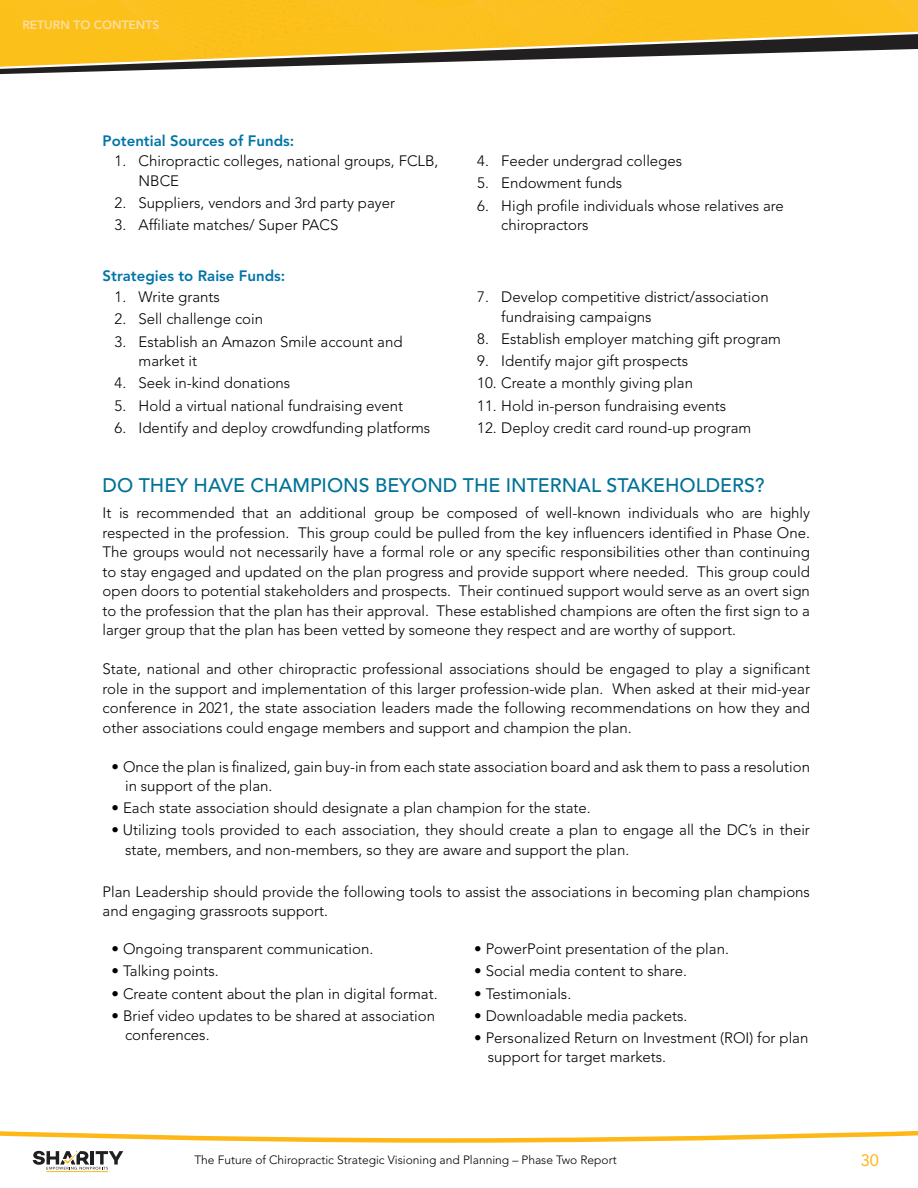
<style>
.page{position:relative;width:918px;height:1188px;background:#fff}
.page>*{position:absolute;margin:0;border:0;box-sizing:border-box;transform-origin:0 0}
.t1{font:500 19.5px "Avenir";color:#007197}
.t2{font:16.5px "Avenir";color:#fdb717}
.t3{font:300 15px/19.5px "Avenir";color:#000}
.t4{font:800 15px "Avenir";color:#0074a7}
.t5{font:300 12px "Avenir";color:#000}
.t6{font:800 12px "Avenir";color:#ffdda0}
</style>
<div class="page">
<svg style="left:0;top:1130px;width:918px;height:43px"></svg>
<svg style="left:33px;top:1144px;width:90px;height:26px"></svg>
<hr style="left:46px;top:1171px;width:62px;height:1px;background:#fdb717">
<svg style="left:0;top:0;width:918px;height:74px"></svg>
<p class="t6" style="left:22px;top:18px;width:138px">RETURN TO CONTENTS</p>
<p class="t4" style="left:103px;top:132px;width:193px">Potential Sources of Funds:</p>
<p class="t3" style="left:139px;top:151px;width:301px;text-indent:-24px">1. Chiropractic colleges, national groups, FCLB,<br>NBCE</p>
<p class="t3" style="left:115px;top:193px;width:282px">2. Suppliers, vendors and 3rd party payer</p>
<p class="t3" style="left:115px;top:215px;width:225px">3. Affiliate matches/ Super PACS</p>
<p class="t4" style="left:103px;top:267px;width:184px">Strategies to Raise Funds:</p>
<p class="t3" style="left:115px;top:287px;width:107px">1. Write grants</p>
<p class="t3" style="left:115px;top:310px;width:150px">2. Sell challenge coin</p>
<p class="t3" style="left:139px;top:332px;width:266px;text-indent:-24px">3. Establish an Amazon Smile account and market it</p>
<p class="t3" style="left:115px;top:373px;width:177px">4. Seek in-kind donations</p>
<p class="t3" style="left:115px;top:396px;width:290px">5. Hold a virtual national fundraising event</p>
<p class="t3" style="left:115px;top:418px;width:317px">6. Identify and deploy crowdfunding platforms</p>
<p class="t3" style="left:477px;top:151px;width:206px">4. Feeder undergrad colleges</p>
<p class="t3" style="left:477px;top:173px;width:146px">5. Endowment funds</p>
<p class="t3" style="left:501px;top:196px;width:284px;text-indent:-24px">6. High profile individuals whose relatives are chiropractors</p>
<p class="t3" style="left:501px;top:287px;width:269px;text-indent:-24px">7. Develop competitive district/association fundraising campaigns</p>
<p class="t3" style="left:477px;top:329px;width:305px">8. Establish employer matching gift program</p>
<p class="t3" style="left:477px;top:351px;width:212px">9. Identify major gift prospects</p>
<p class="t3" style="left:477px;top:373px;width:217px">10. Create a monthly giving plan</p>
<p class="t3" style="left:477px;top:396px;width:250px">11. Hold in-person fundraising events</p>
<p class="t3" style="left:477px;top:418px;width:276px">12. Deploy credit card round-up program</p>
<h1 class="t1" style="left:103px;top:474px;width:664px">DO THEY HAVE CHAMPIONS BEYOND THE INTERNAL STAKEHOLDERS?</h1>
<p class="t3" style="left:103px;top:503px;width:709px">It is recommended that an additional group be composed of well-known individuals who are highly respected in the profession. This group could be pulled from the key influencers identified in Phase One.<br>The groups would not necessarily have a formal role or any specific responsibilities other than continuing to stay engaged and updated on the plan progress and provide support where needed. This group could open doors to potential stakeholders and prospects. Their continued support would serve as an overt sign to the profession that the plan has their approval. These established champions are often the first sign to a larger group that the plan has been vetted by someone they respect and are worthy of support.</p>
<p class="t3" style="left:103px;top:659px;width:709px;text-align:justify">State, national and other chiropractic professional associations should be engaged to play a significant role in the support and implementation of this larger profession-wide plan. When asked at their mid-year conference in 2021, the state association leaders made the following recommendations on how they and other associations could engage members and support and champion the plan.</p>
<p class="t3" style="left:125px;top:757px;width:686px;text-indent:-14px">• Once the plan is finalized, gain buy-in from each state association board and ask them to pass a resolution in support of the plan.</p>
<p class="t3" style="left:112px;top:798px;width:478px">• Each state association should designate a plan champion for the state.</p>
<p class="t3" style="left:125px;top:821px;width:686px;text-indent:-14px">• Utilizing tools provided to each association, they should create a plan to engage all the DC’s in their state, members, and non-members, so they are aware and support the plan.</p>
<p class="t3" style="left:103px;top:882px;width:709px">Plan Leadership should provide the following tools to assist the associations in becoming plan champions and engaging grassroots support.</p>
<p class="t3" style="left:112px;top:939px;width:261px">• Ongoing transparent communication.</p>
<p class="t3" style="left:112px;top:961px;width:106px">• Talking points.</p>
<p class="t3" style="left:112px;top:984px;width:325px">• Create content about the plan in digital format.</p>
<p class="t3" style="left:125px;top:1006px;width:312px;text-indent:-14px">• Brief video updates to be shared at association conferences.</p>
<p class="t3" style="left:474px;top:939px;width:254px">• PowerPoint presentation of the plan.</p>
<p class="t3" style="left:474px;top:961px;width:212px">• Social media content to share.</p>
<p class="t3" style="left:474px;top:984px;width:96px">• Testimonials.</p>
<p class="t3" style="left:474px;top:1006px;width:212px">• Downloadable media packets.</p>
<p class="t3" style="left:488px;top:1028px;width:322px;text-indent:-13px">• Personalized Return on Investment (ROI) for plan support for target markets.</p>
<p class="t5" style="left:194px;top:1153px;width:424px">The Future of Chiropractic Strategic Visioning and Planning – Phase Two Report</p>
<p class="t2" style="left:861px;top:1150px;width:20px">30</p>
</div>
